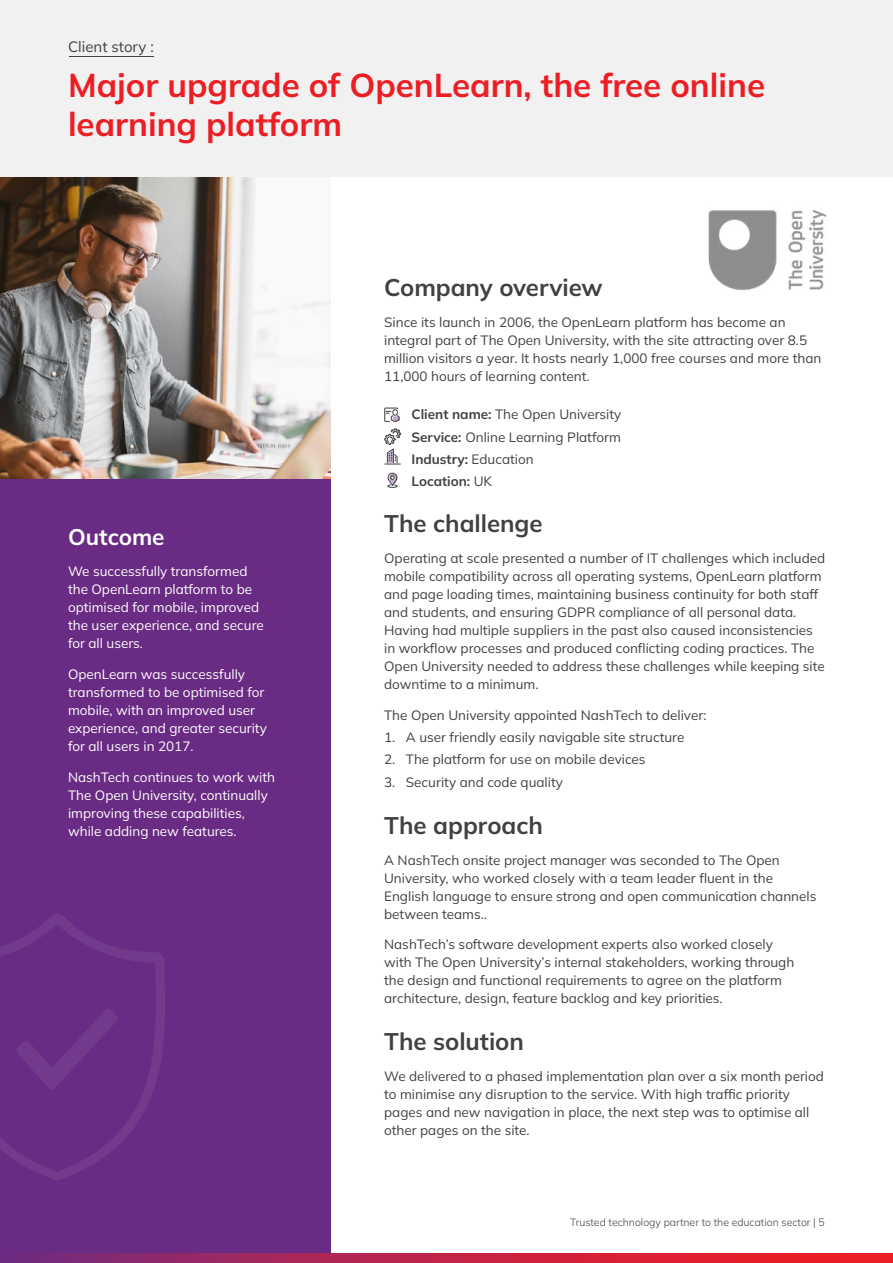
<style>
.page{position:relative;width:893px;height:1263px;background:#fff}
.page>*{position:absolute;margin:0;border:0;box-sizing:border-box;transform-origin:0 0}
.t1{font:700 33px/39.6px "Mulish";color:#ed1d24}
.t2{font:700 24px "Mulish";color:#414042}
.t3{font:700 22.5px "Mulish";color:#fff}
.t4{font:15px "Mulish";color:#414042}
.t5{font:13.5px/18px "Mulish";color:#414042}
.t6{font:13.5px/18px "Mulish";color:#fff}
.t7{font:300 10.5px "Mulish";color:#414042}
.s1{font-weight:700}
.s2{font-family:"Muli"}
</style>
<div class="page">
<div style="left:0;top:478px;width:331px;height:785px;background:#692b83"></div>
<img style="left:0;top:176px;width:331px;height:302px">
<div style="left:0;top:0;width:893px;height:176px;background:#f1f1f2"></div>
<hr style="left:69px;top:56px;width:84px;height:1px;background:#414042">
<svg style="left:0;top:914px;width:165px;height:266px"></svg>
<svg style="left:384px;top:407px;width:16px;height:15px"></svg>
<svg style="left:384px;top:428px;width:17px;height:37px"></svg>
<svg style="left:387px;top:473px;width:11px;height:15px"></svg>
<img style="left:708px;top:210px;width:119px;height:81px">
<svg style="left:35px;top:1253px;width:858px;height:10px;background:#bd2348"></svg>
<p class="t4" style="left:68px;top:41px;width:87px">Client story :</p>
<h1 class="t1" style="left:68px;top:68px;width:698px">Major upgrade of OpenLearn, the free online learning platform</h1>
<h3 class="t3" style="left:68px;top:529px;width:98px">Outcome</h3>
<p class="t6" style="left:68px;top:564px;width:197px">We successfully transformed the OpenLearn platform to be optimised for mobile, improved the user experience, and secure for all users.</p>
<p class="t6" style="left:68px;top:666px;width:200px">OpenLearn was successfully transformed to be optimised for mobile, with an improved user experience, and greater security for all users in 2017.</p>
<p class="t6" style="left:68px;top:769px;width:208px">NashTech continues to work with<br>The Open University, continually improving these capabilities, while adding new features.</p>
<h2 class="t2" style="left:384px;top:278px;width:220px">Company overview</h2>
<p class="t5" style="left:384px;top:312px;width:439px">Since its launch in 2006, the OpenLearn platform has become an integral part of The Open University, with the site attracting over 8.5 million visitors a year. It hosts nearly 1,000 free courses and more than 11,000 hours of learning content.</p>
<p class="t5" style="left:411px;top:405px;width:211px;line-height:22.2px"><span class="s1">Client name:</span> The Open University<br><span class="s1">Service:</span> Online Learning Platform<br><span class="s1">Industry:</span> Education<br><span class="s1">Location:</span> UK</p>
<h2 class="t2" style="left:384px;top:514px;width:160px">The challenge</h2>
<p class="t5" style="left:384px;top:551px;width:443px">Operating at scale presented a number of IT challenges which included mobile compatibility across all operating systems, OpenLearn platform and page loading times, maintaining business continuity for both staff and students, and ensuring GDPR compliance of all personal data.<br>Having had multiple suppliers in the past also caused inconsistencies in work昀氀ow processes and produced con昀氀icting coding practices. The Open University needed to address these challenges while keeping site downtime to a minimum.</p>
<p class="t5" style="left:384px;top:707px;width:324px">The Open University appointed NashTech to deliver:</p>
<p class="t5" style="left:384px;top:729px;width:302px">1. A user friendly easily navigable site structure</p>
<p class="t5" style="left:384px;top:750px;width:263px">2. The platform for use on mobile devices</p>
<p class="t5" style="left:384px;top:774px;width:180px">3. Security and code quality</p>
<h2 class="t2" style="left:384px;top:816px;width:160px">The approach</h2>
<p class="t5" style="left:384px;top:852px;width:434px">A NashTech onsite project manager was seconded to The Open University, who worked closely with a team leader 昀氀uent in the English language to ensure strong and open communication channels between teams..</p>
<p class="t5" style="left:384px;top:937px;width:412px">NashTech’s software development experts also worked closely with The Open University’s internal stakeholders, working through the design and functional requirements to agree on the platform architecture, design, feature backlog and key priorities.</p>
<h2 class="t2" style="left:384px;top:1032px;width:141px">The solution</h2>
<p class="t5" style="left:384px;top:1069px;width:441px">We delivered to a phased implementation plan over a six month period to minimise any disruption to the service. With high traf昀椀c priority pages and new navigation in place, the next step was to optimise all other pages on the site.</p>
<p class="t7" style="left:570px;top:1218px;width:256px">Trusted technology partner to the education sector <span class="s2">| 5</span></p>
</div>
